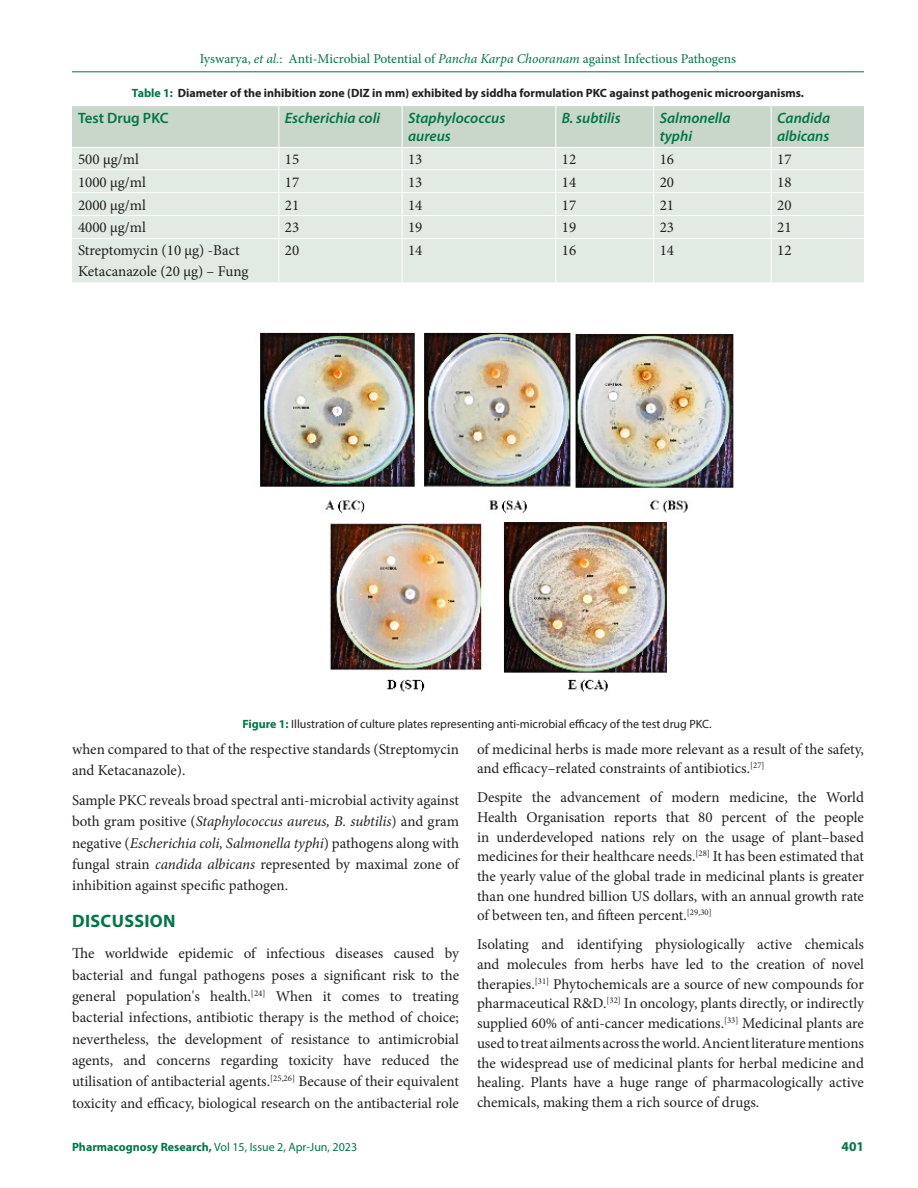
<style>
.page{position:relative;width:918px;height:1188px;background:#fff}
.page>*{position:absolute;margin:0;border:0;box-sizing:border-box;transform-origin:0 0}
.Heading_1{font:700 18px "Myriad Pro";letter-spacing:.02em;color:#007645}
.Body_text{font:15px/19.8px "Minion Pro";color:#231f20;text-align:justify}
.Body_text__FO{font:15px/21.3px "Minion Pro";color:#231f20;text-align:justify}
.Table_Body{font:15px "Minion Pro";color:#231f20}
.Table_Header{font:italic 600 15px/18px "Myriad Pro";color:#007645}
.Table_Header-2{font:600 15px "Myriad Pro";color:#007645}
.t1{font:13.5px "Minion Pro";letter-spacing:-.005em;color:#007645}
.t2{font:700 13.5px "Myriad Pro";color:#007645}
.Table_Caption{font:700 12px "Myriad Pro";color:#231f20}
.FIG_Caption{font:12px "Myriad Pro";color:#231f20}
.t3{font:12px "Myriad Pro";color:#007645}
.s1{font-style:italic}
.s2{color:#007645}
.s3{font-weight:700;color:#007645}
.s4{font-weight:700}
</style>
<div class="page">
<hr style="left:72px;top:72px;width:792px;height:1px;background:#007645">
<div style="left:72px;top:239px;width:792px;height:43px;background:#e1eae3"></div>
<svg style="left:72px;top:106px;width:792px;height:132px;background:#dae4dc"></svg>
<hr style="left:279px;top:239px;width:1px;height:43px;background:#fff">
<hr style="left:402px;top:239px;width:1px;height:43px;background:#fff">
<hr style="left:556px;top:239px;width:1px;height:43px;background:#fff">
<hr style="left:653px;top:239px;width:1px;height:43px;background:#fff">
<hr style="left:771px;top:239px;width:1px;height:43px;background:#fff">
<hr style="left:72px;top:147px;width:207px;height:1px;background:#fff">
<hr style="left:279px;top:147px;width:123px;height:1px;background:#fff">
<hr style="left:402px;top:147px;width:154px;height:1px;background:#fff">
<hr style="left:556px;top:147px;width:98px;height:1px;background:#fff">
<hr style="left:654px;top:147px;width:117px;height:1px;background:#fff">
<hr style="left:771px;top:147px;width:93px;height:1px;background:#fff">
<img style="left:260px;top:332px;width:474px;height:360px">
<p class="t1" style="left:200px;top:50px;width:538px">Iyswarya, <span class="s1">et al.</span>: Anti-Microbial Potential of <span class="s1">Pancha Karpa Chooranam</span> against Infectious Pathogens</p>
<p class="Table_Caption" style="left:132px;top:85px;width:674px"><span class="s2">Table 1:</span> Diameter of the inhibition zone (DIZ in mm) exhibited by siddha formulation PKC against pathogenic microorganisms.</p>
<p class="Table_Header-2" style="left:78px;top:109px;width:92px">Test Drug PKC</p>
<p class="Table_Header" style="left:285px;top:109px;width:97px">Escherichia coli</p>
<p class="Table_Header" style="left:408px;top:109px;width:99px">Staphylococcus aureus</p>
<p class="Table_Header" style="left:562px;top:109px;width:60px">B. subtilis</p>
<p class="Table_Header" style="left:660px;top:109px;width:72px">Salmonella typhi</p>
<p class="Table_Header" style="left:777px;top:109px;width:54px">Candida albicans</p>
<p class="Table_Body" style="left:78px;top:149px;width:62px">500 µg/ml</p>
<p class="Table_Body" style="left:285px;top:149px;width:16px">15</p>
<p class="Table_Body" style="left:408px;top:149px;width:16px">13</p>
<p class="Table_Body" style="left:562px;top:149px;width:16px">12</p>
<p class="Table_Body" style="left:660px;top:149px;width:16px">16</p>
<p class="Table_Body" style="left:777px;top:149px;width:16px">17</p>
<p class="Table_Body" style="left:78px;top:172px;width:70px">1000 µg/ml</p>
<p class="Table_Body" style="left:285px;top:172px;width:16px">17</p>
<p class="Table_Body" style="left:408px;top:172px;width:16px">13</p>
<p class="Table_Body" style="left:562px;top:172px;width:16px">14</p>
<p class="Table_Body" style="left:660px;top:172px;width:16px">20</p>
<p class="Table_Body" style="left:777px;top:172px;width:16px">18</p>
<p class="Table_Body" style="left:78px;top:195px;width:70px">2000 µg/ml</p>
<p class="Table_Body" style="left:285px;top:195px;width:16px">21</p>
<p class="Table_Body" style="left:408px;top:195px;width:16px">14</p>
<p class="Table_Body" style="left:562px;top:195px;width:16px">17</p>
<p class="Table_Body" style="left:660px;top:195px;width:16px">21</p>
<p class="Table_Body" style="left:777px;top:195px;width:16px">20</p>
<p class="Table_Body" style="left:78px;top:218px;width:70px">4000 µg/ml</p>
<p class="Table_Body" style="left:285px;top:218px;width:16px">23</p>
<p class="Table_Body" style="left:408px;top:218px;width:16px">19</p>
<p class="Table_Body" style="left:562px;top:218px;width:16px">19</p>
<p class="Table_Body" style="left:660px;top:218px;width:16px">23</p>
<p class="Table_Body" style="left:777px;top:218px;width:16px">21</p>
<p class="Table_Body" style="left:78px;top:241px;width:163px">Streptomycin (10 µg) -Bact</p>
<p class="Table_Body" style="left:78px;top:262px;width:172px">Ketacanazole (20 µg) – Fung</p>
<p class="Table_Body" style="left:285px;top:241px;width:16px">20</p>
<p class="Table_Body" style="left:408px;top:241px;width:16px">14</p>
<p class="Table_Body" style="left:562px;top:241px;width:16px">16</p>
<p class="Table_Body" style="left:660px;top:241px;width:16px">14</p>
<p class="Table_Body" style="left:777px;top:241px;width:16px">12</p>
<p class="FIG_Caption" style="left:242px;top:716px;width:471px"><span class="s3">Figure 1:</span> Illustration of culture plates representing anti-microbial efficacy of the test drug PKC.</p>
<p class="Body_text" style="left:72px;top:738px;width:388px;line-height:21.3px">when compared to that of the respective standards (Streptomycin and Ketacanazole).</p>
<p class="Body_text" style="left:72px;top:790px;width:389px;line-height:21.3px">Sample PKC reveals broad spectral anti-microbial activity against both gram positive (<span class="s1">Staphylococcus aureus, B. subtilis</span>) and gram negative (<span class="s1">Escherichia coli, Salmonella typhi</span>) pathogens along with fungal strain <span class="s1">candida albicans</span> represented by maximal zone of inhibition against specific pathogen.</p>
<p class="Heading_1" style="left:72px;top:909px;width:105px">DISCUSSION</p>
<p class="Body_text__FO" style="left:72px;top:943px;width:389px">The worldwide epidemic of infectious diseases caused by bacterial and fungal pathogens poses a significant risk to the general population's health.<sup>[24]</sup> When it comes to treating bacterial infections, antibiotic therapy is the method of choice; nevertheless, the development of resistance to antimicrobial agents, and concerns regarding toxicity have reduced the utilisation of antibacterial agents.<sup>[25,26]</sup> Because of their equivalent toxicity and efficacy, biological research on the antibacterial role</p>
<p class="Body_text__FO" style="left:477px;top:739px;width:388px;line-height:19.8px">of medicinal herbs is made more relevant as a result of the safety, and efficacy–related constraints of antibiotics.<sup>[27]</sup></p>
<p class="Body_text" style="left:477px;top:787px;width:389px">Despite the advancement of modern medicine, the World Health Organisation reports that 80 percent of the people in underdeveloped nations rely on the usage of plant–based medicines for their healthcare needs.<sup>[28]</sup> It has been estimated that the yearly value of the global trade in medicinal plants is greater than one hundred billion US dollars, with an annual growth rate of between ten, and fifteen percent.<sup>[29,30]</sup></p>
<p class="Body_text" style="left:477px;top:935px;width:389px">Isolating and identifying physiologically active chemicals and molecules from herbs have led to the creation of novel therapies.<sup>[31]</sup> Phytochemicals are a source of new compounds for pharmaceutical R&amp;D.<sup>[32]</sup> In oncology, plants directly, or indirectly supplied 60% of anti-cancer medications.<sup>[33]</sup> Medicinal plants are used to treat ailments across the world. Ancient literature mentions the widespread use of medicinal plants for herbal medicine and healing. Plants have a huge range of pharmacologically active chemicals, making them a rich source of drugs.</p>
<p class="t3" style="left:72px;top:1139px;width:287px"><span class="s4">Pharmacognosy Research,</span> Vol 15, Issue 2, Apr-Jun, 2023</p>
<p class="t2" style="left:842px;top:1137px;width:24px">401</p>
</div>
